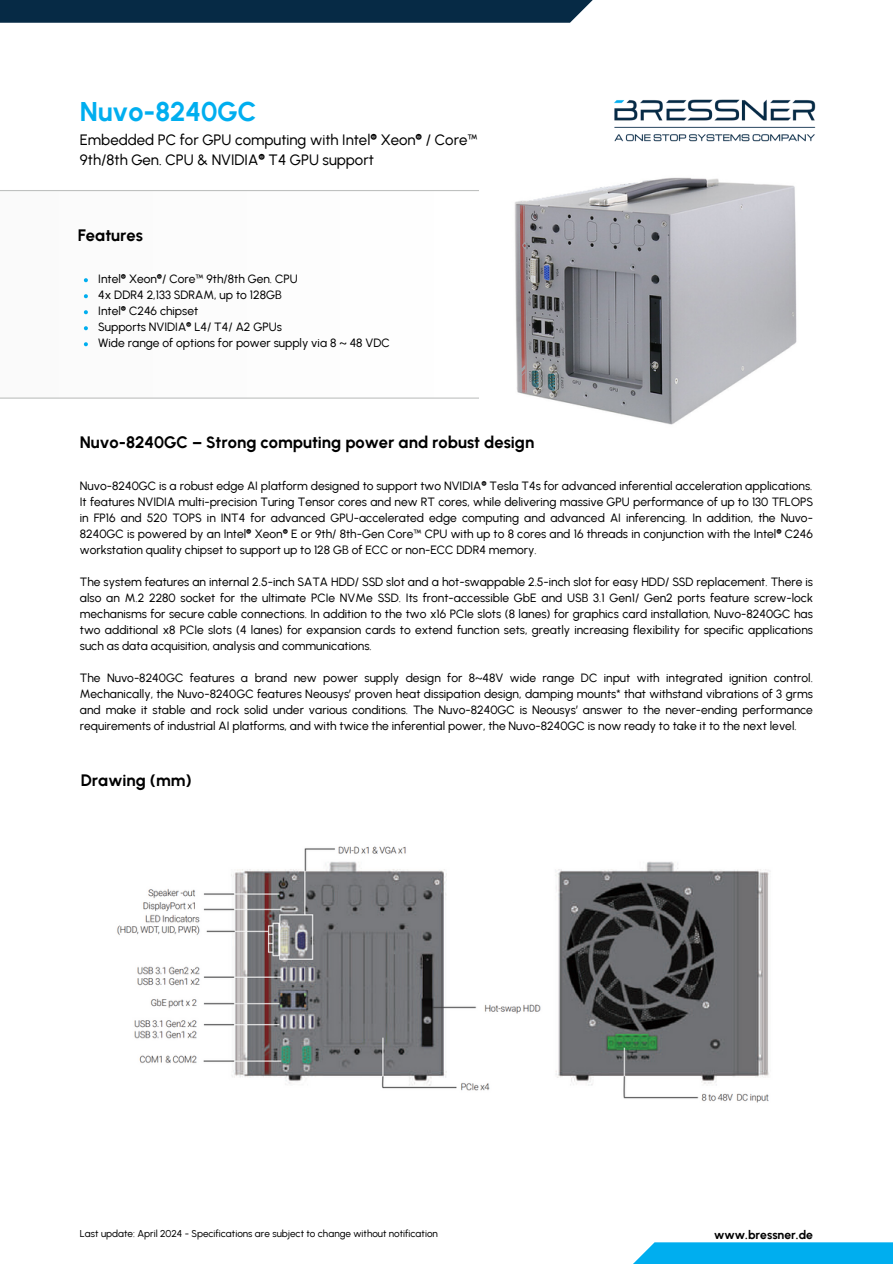
<style>
.page{position:relative;width:893px;height:1264px;background:#fff}
.page>*{position:absolute;margin:0;border:0;box-sizing:border-box;transform-origin:0 0}
.t1{font:700 27px "Urbanist";color:#00aeef}
.t2{font:700 16.5px "Urbanist";color:#000}
.t3{font:15px/20.2px "Urbanist";color:#000}
.t4{font:700 12.15px "Urbanist";color:#000}
.t5{font:12px/16px "Urbanist";color:#000;text-align:justify}
.t6{font:9.9px "Urbanist";color:#000}
</style>
<div class="page">
<div style="left:619px;top:1242px;width:273px;height:21px;background:#00aeef"></div>
<img style="left:515px;top:177px;width:282px;height:248px">
<hr style="left:0;top:397px;width:479px;height:1px;background:#bfc1c0">
<svg style="left:84px;top:278px;width:4px;height:4px"></svg>
<svg style="left:84px;top:294px;width:4px;height:4px"></svg>
<svg style="left:84px;top:310px;width:4px;height:4px"></svg>
<svg style="left:84px;top:326px;width:4px;height:4px"></svg>
<svg style="left:84px;top:342px;width:4px;height:4px"></svg>
<img style="left:614px;top:99px;width:202px;height:43px">
<div style="left:0;top:0;width:605px;height:23px;background:#062a45"></div>
<hr style="left:0;top:190px;width:479px;height:1px;background:#bfc1c0">
<img style="left:117px;top:846px;width:652px;height:257px">
<h2 class="t1" style="left:80px;top:96px;width:178px">Nuvo-8240GC</h2>
<h5 class="t3" style="left:80px;top:129px;width:399px">Embedded PC for GPU computing with Intel® Xeon® / Core™<br>9th/8th Gen. CPU &amp; NVIDIA® T4 GPU support</h5>
<p class="t2" style="left:78px;top:225px;width:67px">Features</p>
<h2 class="t5" style="left:98px;top:271px;width:201px">Intel® Xeon®/ Core™ 9th/8th Gen. CPU</h2>
<p class="t5" style="left:98px;top:287px;width:185px">4x DDR4 2,133 SDRAM, up to 128GB</p>
<p class="t5" style="left:98px;top:303px;width:101px">Intel® C246 chipset</p>
<p class="t5" style="left:98px;top:319px;width:185px">Supports NVIDIA® L4/ T4/ A2 GPUs</p>
<p class="t5" style="left:98px;top:335px;width:293px">Wide range of options for power supply via 8 ~ 48 VDC</p>
<h5 class="t2" style="left:80px;top:432px;width:456px">Nuvo-8240GC – Strong computing power and robust design</h5>
<h5 class="t5" style="left:80px;top:477px;width:734px">Nuvo-8240GC is a robust edge AI platform designed to support two NVIDIA® Tesla T4s for advanced inferential acceleration applications.<br>It features NVIDIA multi-precision Turing Tensor cores and new RT cores, while delivering massive GPU performance of up to 130 TFLOPS in FP16 and 520 TOPS in INT4 for advanced GPU-accelerated edge computing and advanced AI inferencing. In addition, the Nuvo-8240GC is powered by an Intel® Xeon® E or 9th/ 8th-Gen Core™ CPU with up to 8 cores and 16 threads in conjunction with the Intel® C246 workstation quality chipset to support up to 128 GB of ECC or non-ECC DDR4 memory.</h5>
<h2 class="t5" style="left:80px;top:573px;width:734px">The system features an internal 2.5-inch SATA HDD/ SSD slot and a hot-swappable 2.5-inch slot for easy HDD/ SSD replacement. There is also an M.2 2280 socket for the ultimate PCIe NVMe SSD. Its front-accessible GbE and USB 3.1 Gen1/ Gen2 ports feature screw-lock mechanisms for secure cable connections. In addition to the two x16 PCIe slots (8 lanes) for graphics card installation, Nuvo-8240GC has two additional x8 PCIe slots (4 lanes) for expansion cards to extend function sets, greatly increasing flexibility for specific applications such as data acquisition, analysis and communications.</h2>
<p class="t5" style="left:80px;top:669px;width:734px">The Nuvo-8240GC features a brand new power supply design for 8~48V wide range DC input with integrated ignition control.<br>Mechanically, the Nuvo-8240GC features Neousys’ proven heat dissipation design, damping mounts* that withstand vibrations of 3 grms and make it stable and rock solid under various conditions. The Nuvo-8240GC is Neousys’ answer to the never-ending performance requirements of industrial AI platforms, and with twice the inferential power, the Nuvo-8240GC is now ready to take it to the next level.</p>
<h4 class="t2" style="left:81px;top:770px;width:113px">Drawing (mm)</h4>
<h1 class="t6" style="left:80px;top:1227px;width:359px">Last update: April 2024 - Specifications are subject to change without notification</h1>
<h3 class="t4" style="left:714px;top:1227px;width:100px">www.bressner.de</h3>
</div>
